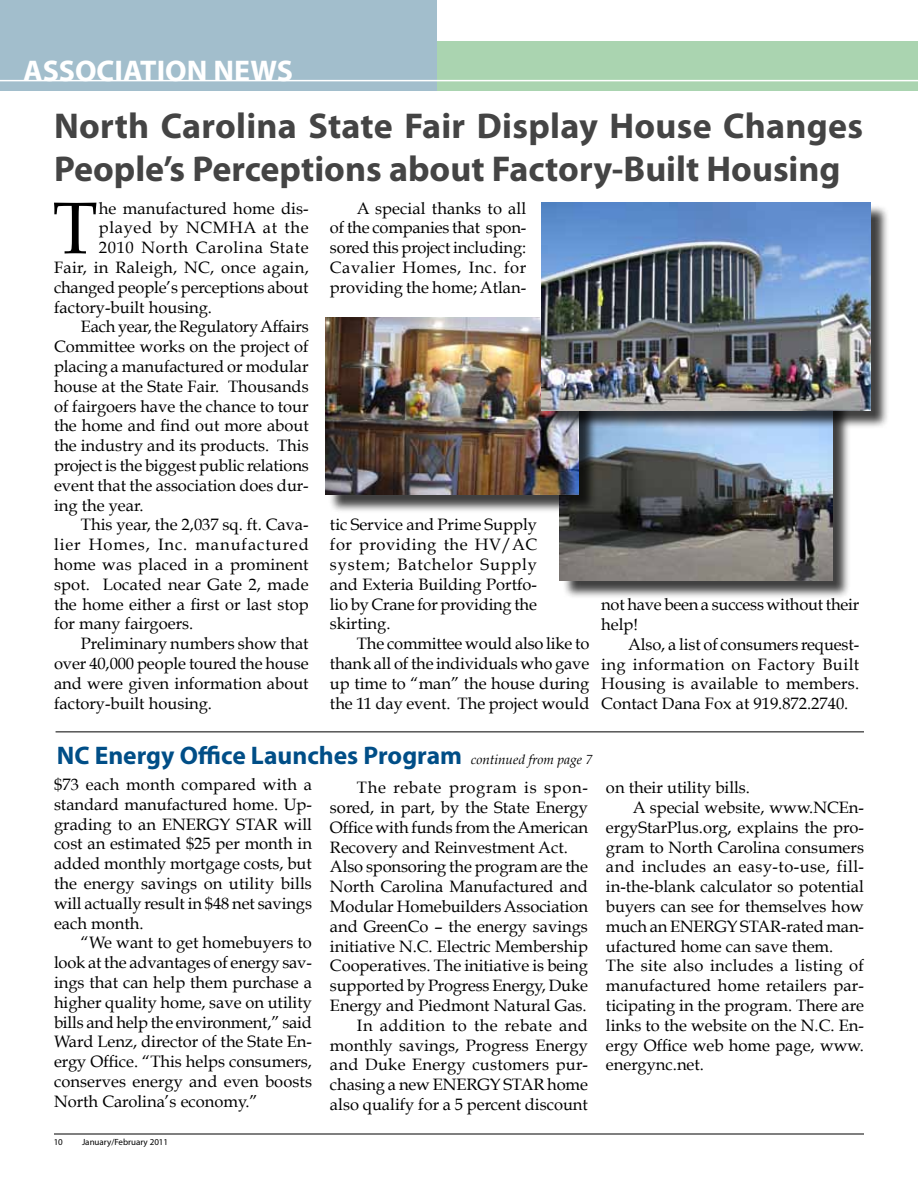
<style>
.page{position:relative;width:918px;height:1188px;background:#fff}
.page>*{position:absolute;margin:0;border:0;box-sizing:border-box;transform-origin:0 0}
.t1{font:73.2px "Book Antiqua";color:#000}
.t2{font:700 36px/43.2px "Myriad Pro";color:#444}
.t3{font:700 30px "Myriad Pro";color:#fff}
.t4{font:700 25.5px "Myriad Pro";color:#004e87}
.t5{font:16.5px/19.8px "Book Antiqua";color:#000;text-align:justify}
.t6{font:16.5px "Book Antiqua";letter-spacing:.04em;color:#000}
.t7{font:16.5px "Book Antiqua";letter-spacing:.025em;color:#000}
.t8{font:16.5px "Book Antiqua";letter-spacing:.02em;color:#000}
.t9{font:16.5px "Book Antiqua";letter-spacing:.055em;color:#000}
.t10{font:16.5px "Book Antiqua";letter-spacing:.03em;color:#000}
.t11{font:9px "Myriad Pro";color:#000}
.s1{font-family:"Book Antiqua";font-weight:400;font-style:italic;font-size:13.5px;color:#000}
</style>
<div class="page">
<hr style="left:54px;top:1134px;width:810px;height:1px;background:#000">
<div style="left:0;top:41px;width:918px;height:49px;background:#aad4b0"></div>
<div style="left:0;top:0;width:436px;height:91px;background:#a2becc"></div>
<hr style="left:0;top:80px;width:918px;height:1px;background:#fff">
<hr style="left:56px;top:732px;width:808px;height:1px;background:#000">
<div style="left:562px;top:378px;width:289px;height:221px;background:#000;opacity:.75"></div>
<img style="left:560px;top:430px;width:273px;height:150px">
<div style="left:328px;top:320px;width:270px;height:193px;background:#000;opacity:.75"></div>
<img style="left:326px;top:318px;width:253px;height:177px">
<div style="left:544px;top:204px;width:345px;height:226px;background:#000;opacity:.75"></div>
<img style="left:542px;top:202px;width:329px;height:209px">
<h3 class="t3" style="left:23px;top:51px;width:271px">ASSOCIATION NEWS</h3>
<h2 class="t2" style="left:54px;top:103px;width:811px">North Carolina State Fair Display House Changes<br>People’s Perceptions about Factory-Built Housing</h2>
<h1 class="t1" style="left:53px;top:183px;width:46px">T</h1>
<p class="t5" style="left:99px;top:198px;width:211px">he manufactured home dis-</p>
<p class="t6" style="left:99px;top:218px;width:211px">played by NCMHA at the</p>
<p class="t6" style="left:99px;top:237px;width:211px">2010 North Carolina State</p>
<p class="t8" style="left:54px;top:257px;width:256px">Fair, in Raleigh, NC, once again,</p>
<p class="t5" style="left:54px;top:277px;width:256px">changed people’s perceptions about</p>
<p class="t5" style="left:54px;top:297px;width:160px">factory-built housing.</p>
<p class="t5" style="left:81px;top:317px;width:229px">Each year, the Regulatory Affairs</p>
<p class="t5" style="left:54px;top:337px;width:256px">Committee works on the project of</p>
<p class="t5" style="left:54px;top:357px;width:256px">placing a manufactured or modular</p>
<p class="t5" style="left:54px;top:376px;width:256px">house at the State Fair. Thousands</p>
<p class="t5" style="left:54px;top:396px;width:256px">of fairgoers have the chance to tour</p>
<p class="t5" style="left:54px;top:416px;width:256px">the home and find out more about</p>
<p class="t5" style="left:54px;top:436px;width:256px">the industry and its products. This</p>
<p class="t5" style="left:54px;top:456px;width:256px">project is the biggest public relations</p>
<p class="t5" style="left:54px;top:475px;width:256px">event that the association does dur-</p>
<p class="t5" style="left:54px;top:495px;width:91px">ing the year.</p>
<p class="t5" style="left:81px;top:515px;width:229px">This year, the 2,037 sq. ft. Cava-</p>
<p class="t9" style="left:54px;top:534px;width:256px">lier Homes, Inc. manufactured</p>
<p class="t5" style="left:54px;top:555px;width:256px">home was placed in a prominent</p>
<p class="t5" style="left:54px;top:574px;width:256px">spot. Located near Gate 2, made</p>
<p class="t5" style="left:54px;top:594px;width:256px">the home either a first or last stop</p>
<p class="t5" style="left:54px;top:614px;width:141px">for many fairgoers.</p>
<p class="t5" style="left:81px;top:634px;width:229px">Preliminary numbers show that</p>
<p class="t5" style="left:54px;top:654px;width:256px">over 40,000 people toured the house</p>
<p class="t5" style="left:54px;top:673px;width:256px">and were given information about</p>
<p class="t5" style="left:54px;top:693px;width:160px">factory-built housing.</p>
<p class="t5" style="left:330px;top:198px;width:198px;text-indent:27px">A special thanks to all of the companies that spon&shy;sored this project including:<br>Cavalier Homes, Inc. for providing the home; Atlan-</p>
<p class="t5" style="left:330px;top:515px;width:209px">tic Service and Prime Supply for providing the HV/AC system; Batchelor Supply and Exteria Building Portfo&shy;lio by Crane for providing the skirting.</p>
<p class="t5" style="left:330px;top:634px;width:261px;text-indent:27px">The committee would also like to thank all of the individuals who gave up time to “man” the house during the 11 day event. The project would</p>
<p class="t5" style="left:601px;top:595px;width:260px">not have been a success without their help!</p>
<p class="t5" style="left:601px;top:634px;width:260px;text-indent:27px">Also, a list of consumers request&shy;ing information on Factory Built Housing is available to members.<br>Contact Dana Fox at 919.872.2740.</p>
<h3 class="t4" style="left:57px;top:739px;width:537px">NC Energy Office Launches Program <span class="s1">continued from page 7</span></h3>
<p class="t5" style="left:54px;top:774px;width:260px">$73 each month compared with a standard manufactured home. Up&shy;grading to an ENERGY STAR will cost an estimated $25 per month in added monthly mortgage costs, but the energy savings on utility bills will actually result in $48 net savings each month.</p>
<p class="t5" style="left:54px;top:933px;width:260px;text-indent:27px">“We want to get homebuyers to look at the advantages of energy sav&shy;ings that can help them purchase a higher quality home, save on utility bills and help the environment,” said Ward Lenz, director of the State En&shy;ergy Office. “This helps consumers, conserves energy and even boosts North Carolina’s economy.”</p>
<p class="t6" style="left:357px;top:777px;width:232px">The rebate program is spon-</p>
<p class="t5" style="left:330px;top:797px;width:259px">sored, in part, by the State Energy</p>
<p class="t5" style="left:330px;top:817px;width:260px">Office with funds from the American</p>
<p class="t5" style="left:330px;top:837px;width:239px">Recovery and Reinvestment Act.</p>
<p class="t5" style="left:330px;top:857px;width:260px">Also sponsoring the program are the</p>
<p class="t5" style="left:330px;top:877px;width:259px">North Carolina Manufactured and</p>
<p class="t5" style="left:330px;top:896px;width:260px">Modular Homebuilders Association</p>
<p class="t5" style="left:330px;top:916px;width:259px">and GreenCo – the energy savings</p>
<p class="t5" style="left:330px;top:936px;width:260px">initiative N.C. Electric Membership</p>
<p class="t5" style="left:330px;top:956px;width:259px">Cooperatives. The initiative is being</p>
<p class="t5" style="left:330px;top:976px;width:260px">supported by Progress Energy, Duke</p>
<p class="t5" style="left:330px;top:995px;width:258px">Energy and Piedmont Natural Gas.</p>
<p class="t10" style="left:357px;top:1015px;width:233px">In addition to the rebate and</p>
<p class="t5" style="left:330px;top:1035px;width:260px">monthly savings, Progress Energy</p>
<p class="t5" style="left:330px;top:1055px;width:259px">and Duke Energy customers pur-</p>
<p class="t5" style="left:330px;top:1075px;width:260px">chasing a new ENERGY STAR home</p>
<p class="t5" style="left:330px;top:1094px;width:259px">also qualify for a 5 percent discount</p>
<p class="t11" style="left:54px;top:1137px;width:11px">10</p>
<p class="t11" style="left:82px;top:1137px;width:88px">January/February 2011</p>
<p class="t5" style="left:606px;top:778px;width:146px">on their utility bills.</p>
<p class="t5" style="left:633px;top:797px;width:232px">A special website, www.NCEn-</p>
<p class="t5" style="left:606px;top:817px;width:259px">ergyStarPlus.org, explains the pro-</p>
<p class="t5" style="left:606px;top:837px;width:260px">gram to North Carolina consumers</p>
<p class="t7" style="left:606px;top:857px;width:260px">and includes an easy-to-use, fill-</p>
<p class="t5" style="left:606px;top:877px;width:259px">in-the-blank calculator so potential</p>
<p class="t5" style="left:606px;top:896px;width:259px">buyers can see for themselves how</p>
<p class="t5" style="left:606px;top:916px;width:259px">much an ENERGY STAR-rated man-</p>
<p class="t5" style="left:606px;top:936px;width:229px">ufactured home can save them.</p>
<p class="t5" style="left:606px;top:956px;width:260px">The site also includes a listing of</p>
<p class="t5" style="left:606px;top:976px;width:259px">manufactured home retailers par-</p>
<p class="t5" style="left:606px;top:995px;width:260px">ticipating in the program. There are</p>
<p class="t5" style="left:606px;top:1015px;width:259px">links to the website on the N.C. En-</p>
<p class="t5" style="left:606px;top:1035px;width:259px">ergy Office web home page, www.</p>
<p class="t5" style="left:606px;top:1055px;width:100px">energync.net.</p>
</div>
